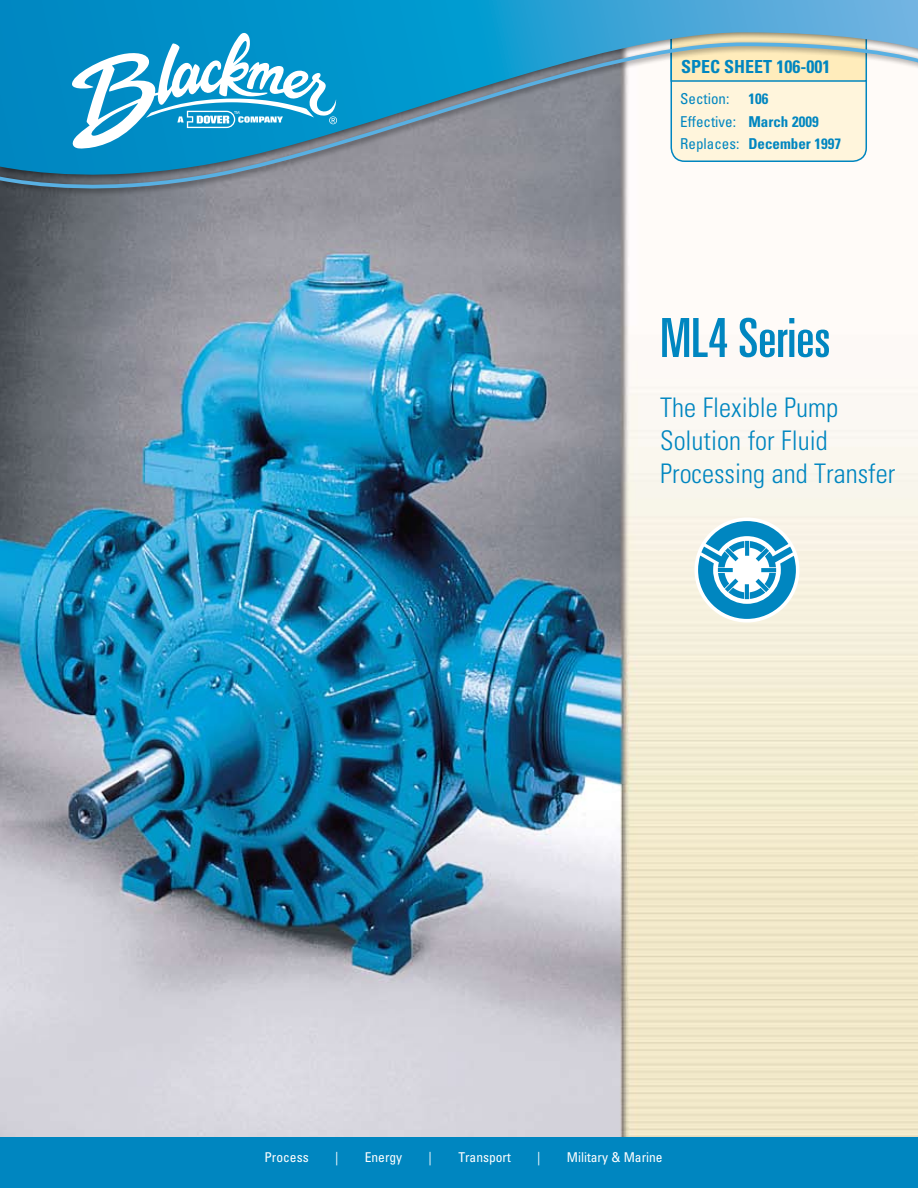
<style>
.page{position:relative;width:918px;height:1188px;background:#fff}
.page>*{position:absolute;margin:0;border:0;box-sizing:border-box;transform-origin:0 0}
.t1{font:ultra-condensed 54px "Univers";color:#0086c0}
.t2{font:300 condensed 27px/33px "Univers";color:#0086c0}
.t3{font:700 condensed 18px "Univers";color:#0086c0}
.t4{font:700 condensed 15px/22.5px "Univers";color:#0086c0}
.t5{font:condensed 15px "Univers";color:#0086c0}
.t6{font:condensed 13.5px "Univers";color:#fff}
.s1{font-weight:400}
</style>
<div class="page">
<img style="left:0;top:197px;width:918px;height:940px">
<div style="left:0;top:1137px;width:918px;height:51px;background:#0086c0"></div>
<svg style="left:0;top:0;width:918px;height:38px;background:#269ccf"></svg>
<svg style="left:0;top:42px;width:918px;height:155px"></svg>
<svg style="left:70px;top:31px;width:267px;height:118px"></svg>
<div style="left:694px;top:518px;width:105px;height:105px;background:#fff;border-radius:50%"></div>
<svg style="left:698px;top:521px;width:98px;height:98px"></svg>
<p class="t3" style="left:681px;top:55px;width:151px">SPEC SHEET 106-001</p>
<p class="t5" style="left:680px;top:89px;width:51px">Section:</p>
<p class="t4" style="left:680px;top:87px;width:163px;text-indent:68px">106<br><span class="s1">Effective:</span> March 2009<br><span class="s1">Replaces:</span> December 1997</p>
<h1 class="t1" style="left:660px;top:307px;width:172px">ML4 Series</h1>
<p class="t2" style="left:660px;top:391px;width:237px">The Flexible Pump<br>Solution for Fluid<br>Processing and Transfer</p>
<p class="t6" style="left:264px;top:1149px;width:46px">Process</p>
<p class="t6" style="left:335px;top:1149px;width:5px">|</p>
<p class="t6" style="left:365px;top:1149px;width:39px">Energy</p>
<p class="t6" style="left:429px;top:1149px;width:5px">|</p>
<p class="t6" style="left:458px;top:1149px;width:54px">Transport</p>
<p class="t6" style="left:537px;top:1149px;width:5px">|</p>
<p class="t6" style="left:567px;top:1149px;width:97px">Military &amp; Marine</p>
</div>
